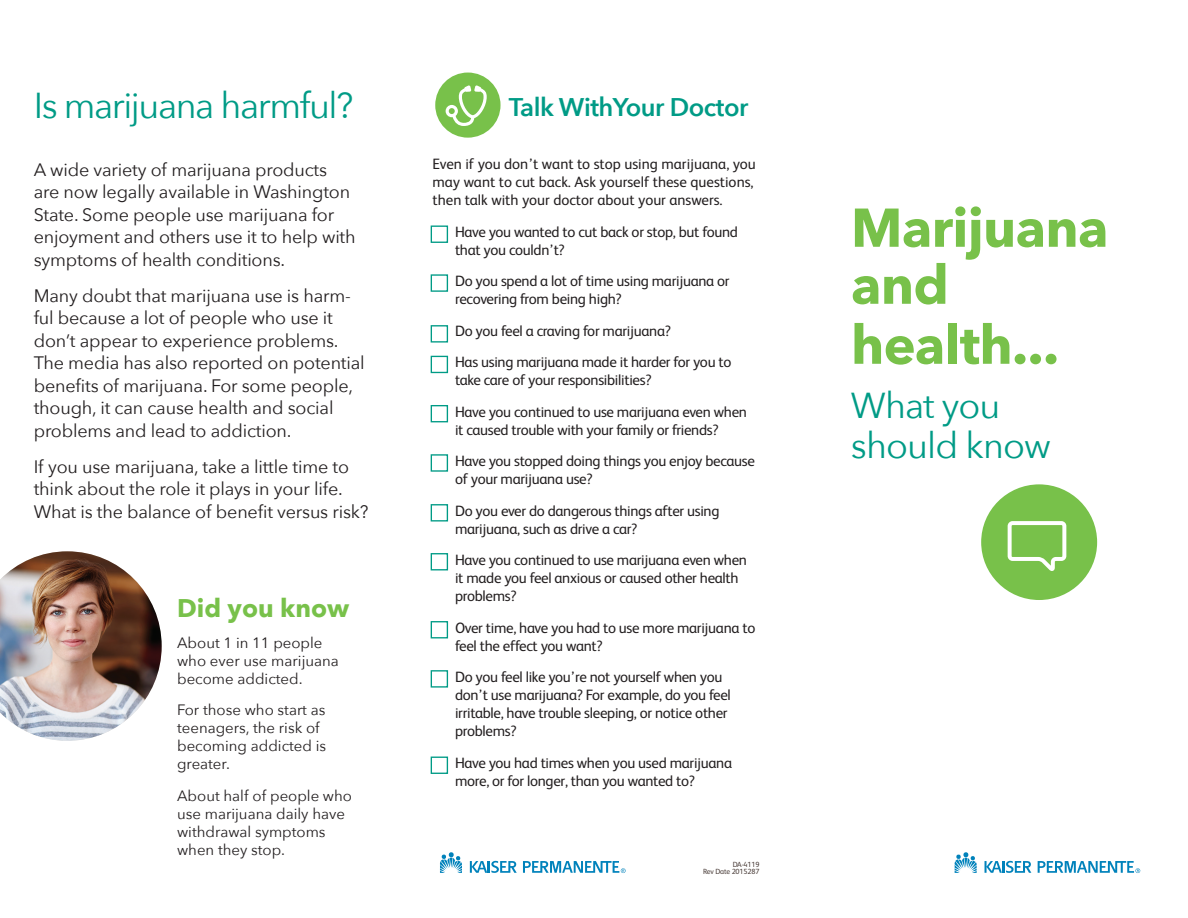
<style>
.page{position:relative;width:1188px;height:918px;background:#fff}
.page>*{position:absolute;margin:0;border:0;box-sizing:border-box;transform-origin:0 0}
.Body_Copy{font:700 54px/58.5px "Avenir Next";letter-spacing:-.015em;color:#78c14a}
.Body_Copy-2{font:36px/40.5px "Avenir Next";letter-spacing:-.04em;color:#009b86}
.Body_Subhead{font:600 25.5px "Avenir Next";letter-spacing:-.02em;color:#009b86}
.Body_Subhead-2{font:700 25.5px "Avenir Next";color:#78c14a}
.Body_Copy-3{font:18px/22.5px "Avenir Next";letter-spacing:-.01em;color:#231f20}
.Body_Copy-4{font:15px/18px "FS Albert";letter-spacing:-.02em;color:#231f20}
.Body_Copy-5{font:15px/18px "Avenir Next";color:#231f20}
.Body_Copy-6{font:15px/18px "FS Albert";color:#231f20}
.Body_Copy-7{font:7.5px/7.5px "FS Albert";letter-spacing:-.02em;color:#4d403c;text-align:right}
</style>
<div class="page">
<div style="left:431px;top:226px;width:17px;height:17px;border:1px solid #009b86"></div>
<div style="left:431px;top:274px;width:17px;height:18px;border:1px solid #009b86"></div>
<div style="left:431px;top:325px;width:17px;height:18px;border:1px solid #009b86"></div>
<div style="left:431px;top:356px;width:17px;height:17px;border:1px solid #009b86"></div>
<div style="left:431px;top:405px;width:17px;height:17px;border:1px solid #009b86"></div>
<div style="left:431px;top:454px;width:17px;height:18px;border:1px solid #009b86"></div>
<div style="left:431px;top:504px;width:17px;height:18px;border:1px solid #009b86"></div>
<div style="left:431px;top:553px;width:17px;height:17px;border:1px solid #009b86"></div>
<div style="left:431px;top:621px;width:17px;height:17px;border:1px solid #009b86"></div>
<div style="left:431px;top:670px;width:17px;height:18px;border:1px solid #009b86"></div>
<div style="left:431px;top:757px;width:17px;height:17px;border:1px solid #009b86"></div>
<img style="left:0;top:551px;width:162px;height:190px">
<svg style="left:955px;top:852px;width:22px;height:21px"></svg>
<svg style="left:985px;top:861px;width:46px;height:12px"></svg>
<svg style="left:1038px;top:861px;width:102px;height:12px"></svg>
<svg style="left:440px;top:852px;width:22px;height:21px"></svg>
<svg style="left:470px;top:861px;width:47px;height:12px"></svg>
<svg style="left:523px;top:861px;width:103px;height:12px"></svg>
<div style="left:981px;top:484px;width:116px;height:116px;background:#78c14a;border-radius:50%"></div>
<svg style="left:1008px;top:521px;width:58px;height:50px"></svg>
<div style="left:435px;top:73px;width:66px;height:65px;background:#78c14a;border-radius:50%"></div>
<svg style="left:446px;top:85px;width:41px;height:41px"></svg>
<p class="Body_Copy-2" style="left:34px;top:84px;width:321px">Is marijuana harmful?</p>
<p class="Body_Copy-3" style="left:34px;top:157px;width:323px">A wide variety of marijuana products are now legally available in Washington State. Some people use marijuana for enjoyment and others use it to help with symptoms of health conditions.</p>
<p class="Body_Copy-3" style="left:34px;top:283px;width:333px">Many doubt that marijuana use is harm&shy;ful because a lot of people who use it don’t appear to experience problems.<br>The media has also reported on potential benefits of marijuana. For some people, though, it can cause health and social problems and lead to addiction.</p>
<p class="Body_Copy-3" style="left:34px;top:454px;width:336px">If you use marijuana, take a little time to think about the role it plays in your life.<br>What is the balance of benefit versus risk?</p>
<p class="Body_Subhead-2" style="left:177px;top:586px;width:174px">Did you know</p>
<p class="Body_Copy-5" style="left:177px;top:633px;width:163px">About 1 in 11 people who ever use marijuana become addicted.</p>
<p class="Body_Copy-5" style="left:177px;top:701px;width:151px">For those who start as teenagers, the risk of becoming addicted is greater.</p>
<p class="Body_Copy-5" style="left:177px;top:786px;width:176px">About half of people who use marijuana daily have withdrawal symptoms when they stop.</p>
<p class="Body_Subhead" style="left:509px;top:86px;width:241px">Talk WithYour Doctor</p>
<p class="Body_Copy-6" style="left:433px;top:154px;width:325px">Even if you don’t want to stop using marijuana, you may want to cut back. Ask yourself these questions, then talk with your doctor about your answers.</p>
<p class="Body_Copy-4" style="left:455px;top:222px;width:284px">Have you wanted to cut back or stop, but found that you couldn’t?</p>
<p class="Body_Copy-4" style="left:455px;top:271px;width:276px">Do you spend a lot of time using marijuana or recovering from being high?</p>
<p class="Body_Copy-4" style="left:455px;top:321px;width:218px">Do you feel a craving for marijuana?</p>
<p class="Body_Copy-4" style="left:455px;top:352px;width:278px">Has using marijuana made it harder for you to take care of your responsibilities?</p>
<p class="Body_Copy-4" style="left:455px;top:402px;width:293px">Have you continued to use marijuana even when it caused trouble with your family or friends?</p>
<p class="Body_Copy-4" style="left:455px;top:451px;width:301px">Have you stopped doing things you enjoy because of your marijuana use?</p>
<p class="Body_Copy-4" style="left:455px;top:501px;width:266px">Do you ever do dangerous things after using marijuana, such as drive a car?</p>
<p class="Body_Copy-4" style="left:455px;top:550px;width:293px">Have you continued to use marijuana even when it made you feel anxious or caused other health problems?</p>
<p class="Body_Copy-4" style="left:455px;top:618px;width:302px">Over time, have you had to use more marijuana to feel the effect you want?</p>
<p class="Body_Copy-4" style="left:455px;top:667px;width:277px">Do you feel like you’re not yourself when you don’t use marijuana? For example, do you feel irritable, have trouble sleeping, or notice other problems?</p>
<p class="Body_Copy-4" style="left:455px;top:753px;width:279px">Have you had times when you used marijuana more, or for longer, than you wanted to?</p>
<p class="Body_Copy-7" style="left:703px;top:860px;width:58px">DA-4119<br>Rev Date 2015287</p>
<p class="Body_Copy" style="left:851px;top:198px;width:259px">Marijuana and health...</p>
<p class="Body_Copy-2" style="left:851px;top:383px;width:202px">What you should know</p>
</div>
